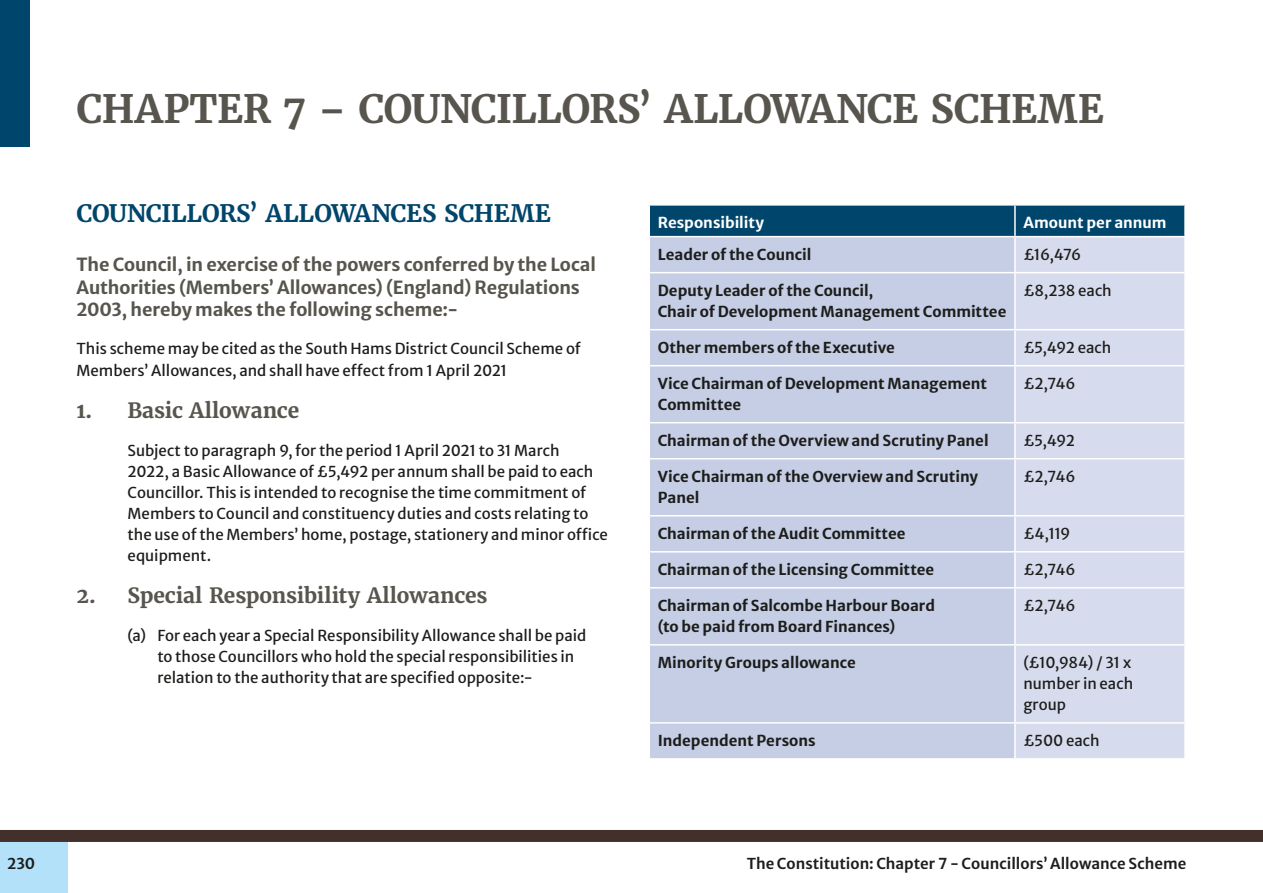
<style>
.page{position:relative;width:1263px;height:893px;background:#fff}
.page>*{position:absolute;margin:0;border:0;box-sizing:border-box;transform-origin:0 0}
.t1{font:700 39px "Merriweather";letter-spacing:-.015em;color:#57554d}
.t2{font:700 24px "Merriweather";letter-spacing:-.015em;color:#00456b}
.H3_numbered{font:700 21px "Merriweather";letter-spacing:-.005em;color:#57554d}
.Leader{font:700 18px/22.5px "Merriweather Sans";letter-spacing:-.01em;color:#57554d}
.Para_indented{font:15px/21px "Merriweather Sans";color:#1d1d1b}
.Table_first_column{font:700 15px/21px "Merriweather Sans";color:#1d1d1b}
.Table_body{font:15px/21px "Merriweather Sans";letter-spacing:-.005em;color:#1d1d1b}
.t3{font:600 15px "Merriweather Sans";color:#1d1d1b}
.TH{font:700 15px "Merriweather Sans";color:#fff}
</style>
<div class="page">
<div style="left:0;top:830px;width:1263px;height:12px;background:#43302b"></div>
<div style="left:0;top:842px;width:68px;height:51px;background:#b4e1fa"></div>
<div style="left:0;top:0;width:30px;height:147px;background:#00456b"></div>
<div style="left:650px;top:206px;width:534px;height:30px;background:#00456b"></div>
<div style="left:650px;top:237px;width:364px;height:521px;background:#c5cee4"></div>
<div style="left:1016px;top:237px;width:168px;height:521px;background:#d6dced"></div>
<hr style="left:1014px;top:206px;width:2px;height:30px;background:#fff">
<hr style="left:648px;top:272px;width:367px;height:1px;background:#fff">
<hr style="left:1015px;top:272px;width:171px;height:1px;background:#fff">
<hr style="left:648px;top:329px;width:367px;height:1px;background:#fff">
<hr style="left:1015px;top:329px;width:171px;height:1px;background:#fff">
<hr style="left:648px;top:365px;width:367px;height:1px;background:#fff">
<hr style="left:1015px;top:365px;width:171px;height:1px;background:#fff">
<hr style="left:648px;top:422px;width:367px;height:1px;background:#fff">
<hr style="left:1015px;top:422px;width:171px;height:1px;background:#fff">
<hr style="left:648px;top:458px;width:367px;height:1px;background:#fff">
<hr style="left:1015px;top:458px;width:171px;height:1px;background:#fff">
<hr style="left:648px;top:515px;width:367px;height:1px;background:#fff">
<hr style="left:1015px;top:515px;width:171px;height:1px;background:#fff">
<hr style="left:648px;top:551px;width:367px;height:2px;background:#fff">
<hr style="left:1015px;top:551px;width:171px;height:2px;background:#fff">
<hr style="left:648px;top:587px;width:367px;height:2px;background:#fff">
<hr style="left:1015px;top:587px;width:171px;height:2px;background:#fff">
<hr style="left:648px;top:644px;width:367px;height:2px;background:#fff">
<hr style="left:1015px;top:644px;width:171px;height:2px;background:#fff">
<hr style="left:648px;top:722px;width:367px;height:2px;background:#fff">
<hr style="left:1015px;top:722px;width:171px;height:2px;background:#fff">
<h1 class="t1" style="left:77px;top:84px;width:1029px">CHAPTER 7 – COUNCILLORS’ ALLOWANCE SCHEME</h1>
<h2 class="t2" style="left:77px;top:198px;width:476px">COUNCILLORS’ ALLOWANCES SCHEME</h2>
<p class="Leader" style="left:77px;top:252px;width:521px">The Council, in exercise of the powers conferred by the Local<br>Authorities (Members’ Allowances) (England) Regulations<br>2003, hereby makes the following scheme:-</p>
<p class="Para_indented" style="left:77px;top:337px;width:506px">This scheme may be cited as the South Hams District Council Scheme of<br>Members’ Allowances, and shall have effect from 1 April 2021</p>
<h3 class="H3_numbered" style="left:77px;top:397px;width:224px">1. Basic Allowance</h3>
<p class="Para_indented" style="left:128px;top:438px;width:482px">Subject to paragraph 9, for the period 1 April 2021 to 31 March<br>2022, a Basic Allowance of £5,492 per annum shall be paid to each Councillor. This is intended to recognise the time commitment of Members to Council and constituency duties and costs relating to the use of the Members’ home, postage, stationery and minor office equipment.</p>
<h3 class="H3_numbered" style="left:77px;top:582px;width:412px">2. Special Responsibility Allowances</h3>
<p class="Para_indented" style="left:157px;top:623px;width:430px;text-indent:-30px">(a) For each year a Special Responsibility Allowance shall be paid to those Councillors who hold the special responsibilities in relation to the authority that are specified opposite:-</p>
<p class="TH" style="left:658px;top:210px;width:108px">Responsibility</p>
<p class="TH" style="left:1023px;top:210px;width:145px">Amount per annum</p>
<p class="Table_first_column" style="left:658px;top:242px;width:155px">Leader of the Council</p>
<p class="Table_body" style="left:1023px;top:242px;width:59px">£16,476</p>
<p class="Table_first_column" style="left:658px;top:278px;width:350px">Deputy Leader of the Council,<br>Chair of Development Management Committee</p>
<p class="Table_body" style="left:1023px;top:278px;width:90px">£8,238 each</p>
<p class="Table_first_column" style="left:658px;top:335px;width:239px">Other members of the Executive</p>
<p class="Table_body" style="left:1023px;top:335px;width:89px">£5,492 each</p>
<p class="Table_first_column" style="left:658px;top:371px;width:331px">Vice Chairman of Development Management<br>Committee</p>
<p class="Table_body" style="left:1023px;top:371px;width:54px">£2,746</p>
<p class="Table_first_column" style="left:658px;top:428px;width:332px">Chairman of the Overview and Scrutiny Panel</p>
<p class="Table_body" style="left:1023px;top:428px;width:53px">£5,492</p>
<p class="Table_first_column" style="left:658px;top:464px;width:322px">Vice Chairman of the Overview and Scrutiny<br>Panel</p>
<p class="Table_body" style="left:1023px;top:464px;width:54px">£2,746</p>
<p class="Table_first_column" style="left:658px;top:521px;width:249px">Chairman of the Audit Committee</p>
<p class="Table_body" style="left:1023px;top:521px;width:49px">£4,119</p>
<p class="Table_first_column" style="left:658px;top:557px;width:278px">Chairman of the Licensing Committee</p>
<p class="Table_body" style="left:1023px;top:557px;width:54px">£2,746</p>
<p class="Table_first_column" style="left:658px;top:593px;width:279px">Chairman of Salcombe Harbour Board (to be paid from Board Finances)</p>
<p class="Table_body" style="left:1023px;top:593px;width:54px">£2,746</p>
<p class="Table_first_column" style="left:658px;top:650px;width:200px">Minority Groups allowance</p>
<p class="Table_body" style="left:1023px;top:650px;width:111px">(£10,984) / 31 x number in each group</p>
<p class="Table_first_column" style="left:658px;top:728px;width:159px">Independent Persons</p>
<p class="Table_body" style="left:1023px;top:728px;width:78px">£500 each</p>
<p class="t3" style="left:7px;top:851px;width:29px">230</p>
<p class="t3" style="left:747px;top:851px;width:441px">The Constitution: Chapter 7 - Councillors’ Allowance Scheme</p>
</div>
